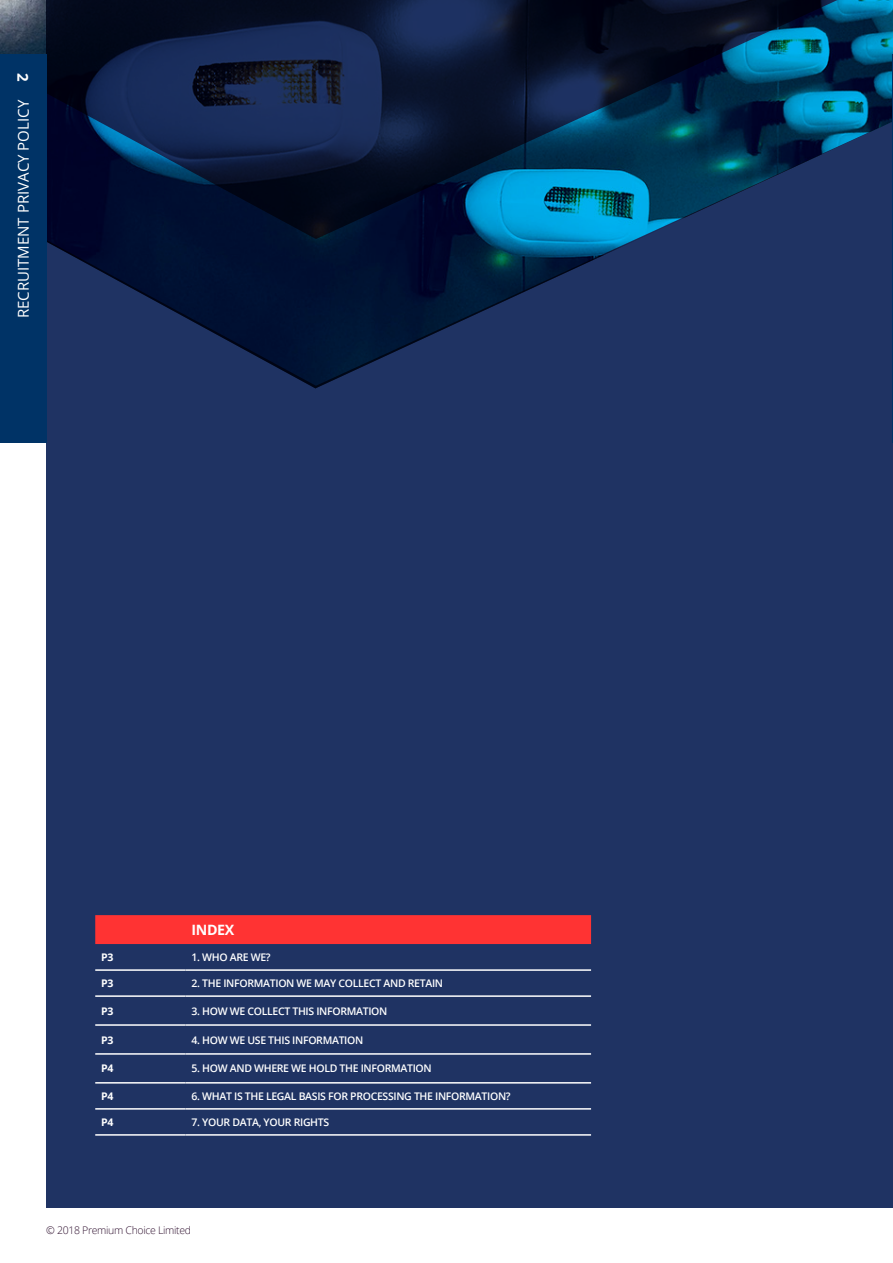
<style>
.page{position:relative;width:893px;height:1263px;background:#fff}
.page>*{position:absolute;margin:0;border:0;box-sizing:border-box;transform-origin:0 0}
.t1{font:15px "Open Sans";color:#fff}
.t2{font:700 15px "Open Sans";color:#fff}
.Table_Text{font:700 14.25px "Open Sans";letter-spacing:-.03em;color:#fff}
.Table_Text-2{font:600 10.5px "Open Sans";letter-spacing:-.03em;color:#fff}
.t3{font:300 10.5px "Open Sans";letter-spacing:-.03em;color:#301130}
.Table_Text-3{font:700 10.5px "Open Sans";letter-spacing:-.03em;color:#fff}
</style>
<div class="page">
<div style="left:46px;top:0;width:847px;height:1208px;background:#1f3363"></div>
<div style="left:95px;top:915px;width:496px;height:29px;background:#f33"></div>
<hr style="left:95px;top:969px;width:91px;height:2px;background:#fff">
<hr style="left:186px;top:969px;width:405px;height:2px;background:#fff">
<hr style="left:95px;top:995px;width:91px;height:2px;background:#fff">
<hr style="left:186px;top:995px;width:405px;height:2px;background:#fff">
<hr style="left:95px;top:1024px;width:91px;height:2px;background:#fff">
<hr style="left:186px;top:1024px;width:405px;height:2px;background:#fff">
<hr style="left:95px;top:1053px;width:91px;height:2px;background:#fff">
<hr style="left:186px;top:1053px;width:405px;height:2px;background:#fff">
<hr style="left:95px;top:1082px;width:91px;height:1px;background:#fff">
<hr style="left:186px;top:1082px;width:405px;height:1px;background:#fff">
<hr style="left:95px;top:1108px;width:91px;height:1px;background:#fff">
<hr style="left:186px;top:1108px;width:405px;height:1px;background:#fff">
<hr style="left:95px;top:1134px;width:91px;height:2px;background:#fff">
<hr style="left:186px;top:1134px;width:405px;height:2px;background:#fff">
<img style="left:0;top:0;width:893px;height:388px">
<hr style="left:892px;top:54px;width:1px;height:388px;background:#036">
<div style="left:0;top:54px;width:46px;height:388px;background:#036"></div>
<p class="t2" style="left:33px;top:73px;width:10px;rotate:90deg">2</p>
<p class="t1" style="left:13px;top:318px;width:220px;rotate:-90deg">RECRUITMENT PRIVACY POLICY</p>
<p class="Table_Text" style="left:192px;top:920px;width:44px">INDEX</p>
<p class="Table_Text-3" style="left:101px;top:950px;width:14px">P3</p>
<p class="Table_Text-2" style="left:192px;top:950px;width:81px">1. WHO ARE WE?</p>
<p class="Table_Text-3" style="left:101px;top:976px;width:14px">P3</p>
<p class="Table_Text-2" style="left:192px;top:976px;width:253px">2. THE INFORMATION WE MAY COLLECT AND RETAIN</p>
<p class="Table_Text-3" style="left:101px;top:1003px;width:14px">P3</p>
<p class="Table_Text-2" style="left:192px;top:1003px;width:197px">3. HOW WE COLLECT THIS INFORMATION</p>
<p class="Table_Text-3" style="left:101px;top:1032px;width:14px">P3</p>
<p class="Table_Text-2" style="left:192px;top:1032px;width:173px">4. HOW WE USE THIS INFORMATION</p>
<p class="Table_Text-3" style="left:101px;top:1061px;width:14px">P4</p>
<p class="Table_Text-2" style="left:192px;top:1061px;width:242px">5. HOW AND WHERE WE HOLD THE INFORMATION</p>
<p class="Table_Text-3" style="left:101px;top:1089px;width:14px">P4</p>
<p class="Table_Text-2" style="left:192px;top:1089px;width:321px">6. WHAT IS THE LEGAL BASIS FOR PROCESSING THE INFORMATION?</p>
<p class="Table_Text-3" style="left:101px;top:1115px;width:14px">P4</p>
<p class="Table_Text-2" style="left:192px;top:1115px;width:139px">7. YOUR DATA, YOUR RIGHTS</p>
<p class="t3" style="left:46px;top:1223px;width:146px">© 2018 Premium Choice Limited</p>
</div>
